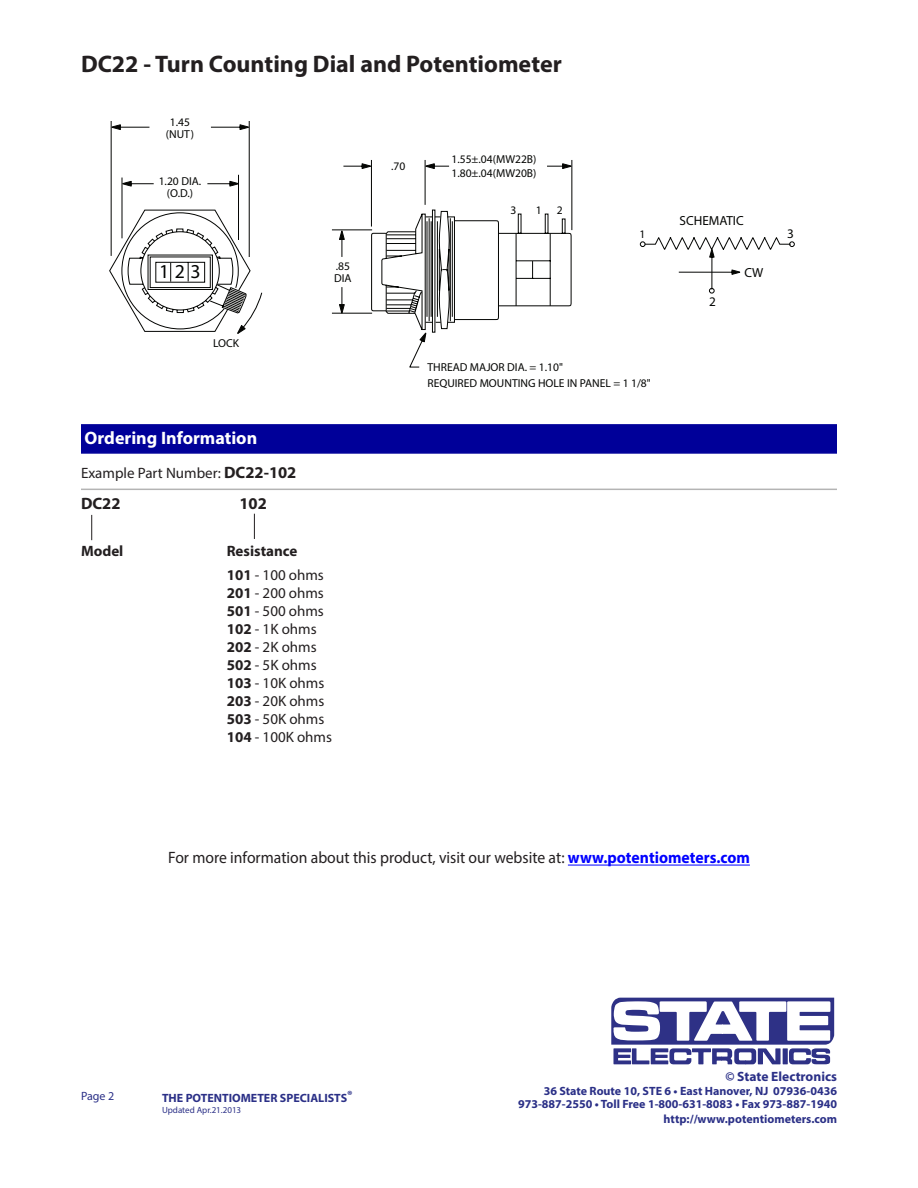
<style>
.page{position:relative;width:918px;height:1188px;background:#fff}
.page>*{position:absolute;margin:0;border:0;box-sizing:border-box;transform-origin:0 0}
.aaTitle{font:700 24px "Myriad Pro";color:#231f20}
.t1{font:19.8px "Myriad Pro";color:#040503}
.t2{font:700 18px "Myriad Pro";color:#fff}
.t3{font:16.5px "Myriad Pro";color:#231f20;scale:.95 1}
.t4{font:700 16.5px "Myriad Pro";color:#231f20}
.t5{font:15px "Myriad Pro";color:#231f20}
.t6{font:700 15px "Myriad Pro";color:#231f20}
._4_StateFoot{font:700 13.5px "Myriad Pro";color:#2b3087}
.t7{font:13.2px "Myriad Pro";color:#040503}
._4_StateFoot-2{font:700 12px "Myriad Pro";color:#2b3087}
.glosbody{font:12px "Myriad Pro";color:#2b3087}
.t8{font:11.55px/11.6px "Myriad Pro";color:#040503}
.t9{font:9px "Myriad Pro";color:#2b3087}
.s1{font-weight:700;font-size:16.5px}
.s2{font-weight:700}
.s3{font-weight:700;color:#00f}
</style>
<div class="page">
<svg style="left:254px;top:514px;width:1px;height:25px"></svg>
<svg style="left:91px;top:515px;width:1px;height:25px"></svg>
<hr style="left:81px;top:489px;width:756px;height:1px;background:#b4b4b4">
<svg style="left:109px;top:121px;width:463px;height:202px"></svg>
<svg style="left:640px;top:237px;width:155px;height:57px"></svg>
<svg style="left:121px;top:209px;width:332px;height:159px"></svg>
<div style="left:81px;top:424px;width:756px;height:30px;background:#009;border:2px solid #009"></div>
<svg style="left:611px;top:998px;width:223px;height:66px"></svg>
<hr style="left:568px;top:865px;width:182px;height:1px;background:#00f">
<p class="aaTitle" style="left:81px;top:48px;width:482px">DC22 - Turn Counting Dial and Potentiometer</p>
<p class="t8" style="left:166px;top:117px;width:30px;text-align:center">1.45 (NUT)</p>
<p class="t8" style="left:159px;top:175px;width:44px;text-align:center">1.20 DIA. (O.D.)</p>
<p class="t1" style="left:159px;top:259px;width:43px">123</p>
<p class="t8" style="left:213px;top:337px;width:27px">LOCK</p>
<p class="t2" style="left:85px;top:426px;width:174px">Ordering Information</p>
<p class="t8" style="left:334px;top:260px;width:19px">.85<br>DIA</p>
<p class="t5" style="left:81px;top:464px;width:217px">Example Part Number: <span class="s1">DC22-102</span></p>
<p class="t4" style="left:81px;top:493px;width:41px">DC22</p>
<p class="t4" style="left:239px;top:493px;width:29px">102</p>
<p class="t6" style="left:81px;top:541px;width:44px">Model</p>
<p class="t6" style="left:227px;top:541px;width:72px">Resistance</p>
<p class="t5" style="left:227px;top:565px;width:99px"><span class="s2">101</span> - 100 ohms</p>
<p class="t5" style="left:227px;top:583px;width:99px"><span class="s2">201</span> - 200 ohms</p>
<p class="t5" style="left:227px;top:601px;width:99px"><span class="s2">501</span> - 500 ohms</p>
<p class="t5" style="left:227px;top:619px;width:91px"><span class="s2">102</span> - 1K ohms</p>
<p class="t5" style="left:227px;top:637px;width:91px"><span class="s2">202</span> - 2K ohms</p>
<p class="t5" style="left:227px;top:655px;width:91px"><span class="s2">502</span> - 5K ohms</p>
<p class="t5" style="left:227px;top:673px;width:99px"><span class="s2">103</span> - 10K ohms</p>
<p class="t5" style="left:227px;top:691px;width:99px"><span class="s2">203</span> - 20K ohms</p>
<p class="t5" style="left:227px;top:709px;width:99px"><span class="s2">503</span> - 50K ohms</p>
<p class="t5" style="left:227px;top:727px;width:107px"><span class="s2">104</span> - 100K ohms</p>
<p class="t8" style="left:391px;top:160px;width:16px">.70</p>
<p class="t8" style="left:451px;top:152px;width:87px;line-height:13.8px">1.55±.04(MW22B)<br>1.80±.04(MW20B)</p>
<p class="t8" style="left:511px;top:204px;width:7px">3</p>
<p class="t8" style="left:536px;top:204px;width:7px">1</p>
<p class="t8" style="left:557px;top:204px;width:7px">2</p>
<p class="t8" style="left:639px;top:228px;width:7px">1</p>
<p class="t8" style="left:428px;top:359px;width:225px;line-height:16.5px">THREAD MAJOR DIA. = 1.10"<br>REQUIRED MOUNTING HOLE IN PANEL = 1 1/8"</p>
<p class="t7" style="left:680px;top:212px;width:66px">SCHEMATIC</p>
<p class="t7" style="left:709px;top:294px;width:8px">2</p>
<p class="t7" style="left:744px;top:264px;width:20px">CW</p>
<p class="t7" style="left:787px;top:225px;width:8px">3</p>
<p class="t3" style="left:168px;top:848px;width:614px">For more information about this product, visit our website at: <span class="s3">www.potentiometers.com</span></p>
<p class="glosbody" style="left:81px;top:1089px;width:35px">Page 2</p>
<p class="_4_StateFoot-2" style="left:162px;top:1090px;width:192px">THE POTENTIOMETER SPECIALISTS®</p>
<p class="t9" style="left:162px;top:1104px;width:81px">Updated Apr.21.2013</p>
<p class="_4_StateFoot" style="left:725px;top:1068px;width:113px">© State Electronics</p>
<p class="_4_StateFoot-2" style="left:544px;top:1083px;width:295px">36 State Route 10, STE 6 • East Hanover, NJ 07936-0436</p>
<p class="_4_StateFoot-2" style="left:518px;top:1096px;width:320px">973-887-2550 • Toll Free 1-800-631-8083 • Fax 973-887-1940</p>
<p class="_4_StateFoot-2" style="left:664px;top:1111px;width:175px">http://www.potentiometers.com</p>
</div>
